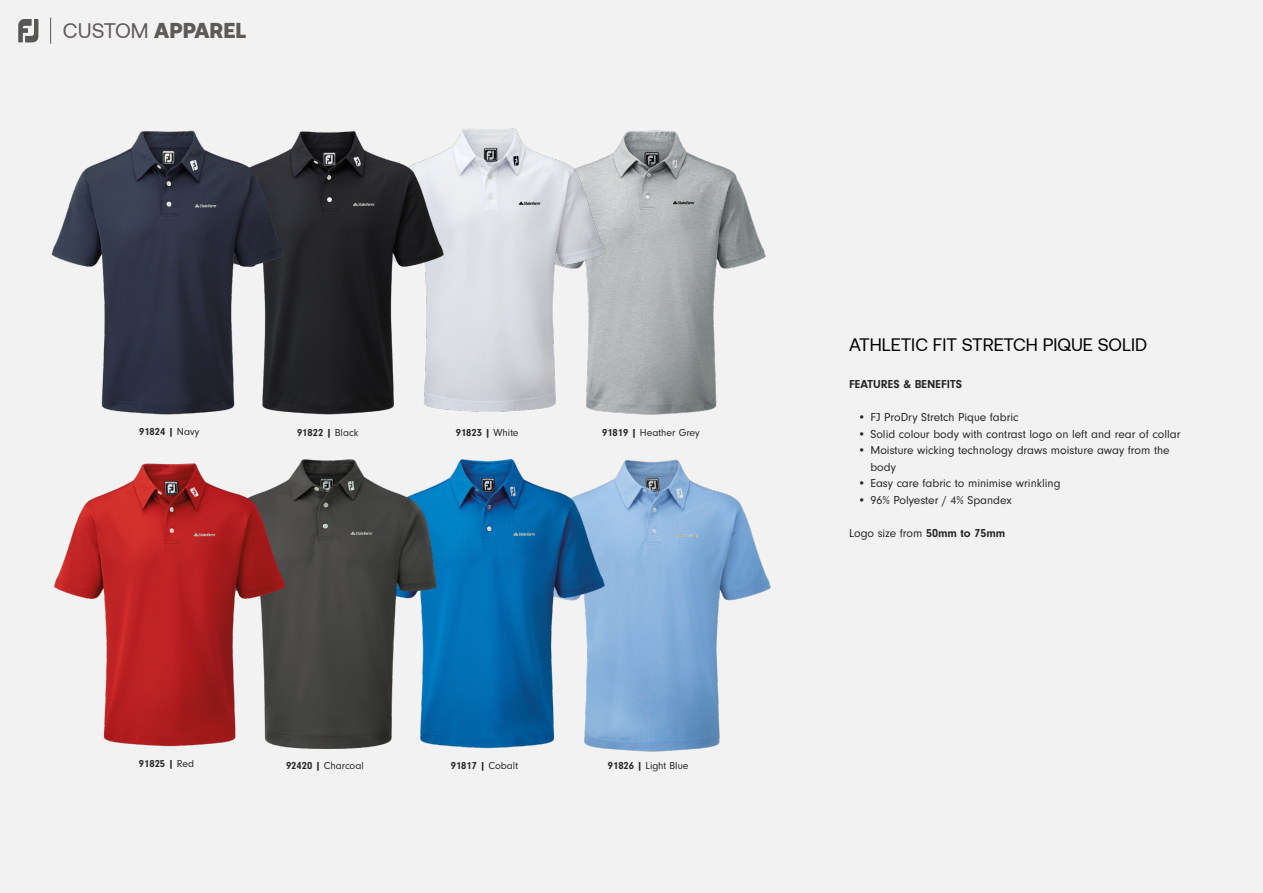
<style>
.page{position:relative;width:1263px;height:893px;background:#f2f2f2}
.page>*{position:absolute;margin:0;border:0;box-sizing:border-box;transform-origin:0 0}
.t1{font:900 21px "Aeonik";color:#5d5a58}
.t2{font:18px "Aeonik";color:#000}
.t3{font:12px/16.5px "Neuzeit Gro";color:#262626}
.t4{font:700 12px "Neuzeit Gro";color:#262626}
.t5{font:700 10.5px "Neuzeit Gro";color:#262626}
.t6{font:10.5px "Neuzeit Gro";color:#262626}
.s1{font-weight:400}
.s2{font-weight:700}
</style>
<div class="page">
<svg style="left:19px;top:19px;width:19px;height:23px"></svg>
<svg style="left:50px;top:18px;width:1px;height:26px"></svg>
<img style="left:613px;top:130px;width:153px;height:285px">
<img style="left:613px;top:459px;width:158px;height:293px">
<img style="left:454px;top:128px;width:159px;height:285px">
<img style="left:295px;top:130px;width:159px;height:285px">
<img style="left:51px;top:130px;width:244px;height:285px">
<img style="left:454px;top:459px;width:159px;height:291px">
<img style="left:295px;top:459px;width:159px;height:290px">
<img style="left:54px;top:463px;width:241px;height:285px">
<p class="t1" style="left:63px;top:18px;width:185px"><span class="s1">CUSTOM</span> APPAREL</p>
<p class="t5" style="left:139px;top:425px;width:62px">91824 | <span class="s1">Navy</span></p>
<p class="t5" style="left:297px;top:427px;width:63px">91822 | <span class="s1">Black</span></p>
<p class="t5" style="left:456px;top:427px;width:64px">91823 | <span class="s1">White</span></p>
<p class="t6" style="left:602px;top:427px;width:99px"><span class="s2">91819 |</span> Heather Grey</p>
<p class="t5" style="left:139px;top:758px;width:57px">91825 | <span class="s1">Red</span></p>
<p class="t6" style="left:286px;top:759px;width:79px"><span class="s2">92420 |</span> Charcoal</p>
<p class="t5" style="left:451px;top:759px;width:69px">91817 | <span class="s1">Cobalt</span></p>
<p class="t6" style="left:608px;top:759px;width:82px"><span class="s2">91826 |</span> Light Blue</p>
<p class="t2" style="left:849px;top:335px;width:299px">ATHLETIC FIT STRETCH PIQUE SOLID</p>
<p class="t4" style="left:849px;top:377px;width:114px">FEATURES &amp; BENEFITS</p>
<p class="t3" style="left:858px;top:409px;width:162px">• FJ ProDry Stretch Pique fabric</p>
<p class="t3" style="left:858px;top:426px;width:324px">• Solid colour body with contrast logo on left and rear of collar</p>
<p class="t3" style="left:870px;top:442px;width:301px;text-indent:-13px">• Moisture wicking technology draws moisture away from the body</p>
<p class="t3" style="left:858px;top:475px;width:204px">• Easy care fabric to minimise wrinkling</p>
<p class="t3" style="left:858px;top:492px;width:156px">• 96% Polyester / 4% Spandex</p>
<p class="t3" style="left:849px;top:525px;width:158px">Logo size from <span class="s2">50mm to 75mm</span></p>
</div>
